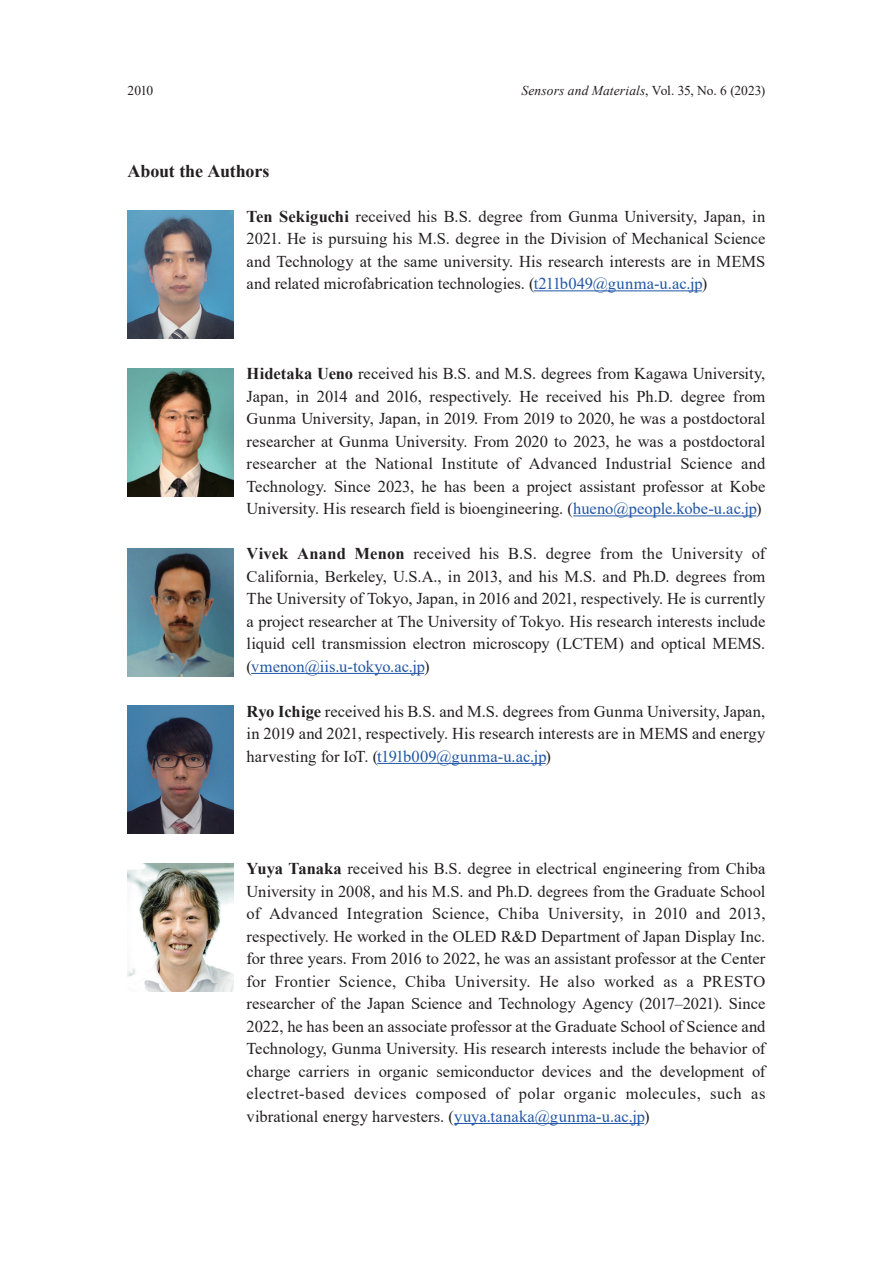
<style>
.page{position:relative;width:893px;height:1263px;background:#fff}
.page>*{position:absolute;margin:0;border:0;box-sizing:border-box;transform-origin:0 0}
.t1{font:700 18px "Times New Roman";letter-spacing:-.015em;color:#231f20}
.t2{font:16.5px/22.5px "Times New Roman";color:#231f20;text-align:justify}
.t3{font:italic 13.5px "Times New Roman";letter-spacing:.01em;color:#231f20}
.t4{font:13.5px "Times New Roman";color:#231f20}
.s1{font-style:normal}
.s2{font-weight:700}
.s3{color:#2256a6}
</style>
<div class="page">
<hr style="left:534px;top:291px;width:168px;height:1px;background:#2256a6">
<hr style="left:573px;top:516px;width:183px;height:1px;background:#2256a6">
<hr style="left:251px;top:673px;width:173px;height:1px;background:#2256a6">
<hr style="left:377px;top:763px;width:169px;height:1px;background:#2256a6">
<hr style="left:454px;top:1123px;width:190px;height:1px;background:#2256a6">
<img style="left:128px;top:211px;width:106px;height:127px">
<img style="left:128px;top:368px;width:106px;height:128px">
<img style="left:128px;top:548px;width:106px;height:128px">
<img style="left:128px;top:706px;width:106px;height:127px">
<img style="left:128px;top:863px;width:106px;height:128px">
<p class="t4" style="left:128px;top:81px;width:27px">2010</p>
<p class="t3" style="left:521px;top:81px;width:246px">Sensors and Materials<span class="s1">, Vol. 35, No. 6 (2023)</span></p>
<p class="t1" style="left:128px;top:158px;width:143px">About the Authors</p>
<p class="t2" style="left:247px;top:204px;width:520px"><span class="s2">Ten Sekiguchi</span> received his B.S. degree from Gunma University, Japan, in 2021. He is pursuing his M.S. degree in the Division of Mechanical Science and Technology at the same university. His research interests are in MEMS and related microfabrication technologies. (<span class="s3">t211b049@gunma-u.ac.jp</span>)</p>
<p class="t2" style="left:247px;top:362px;width:520px"><span class="s2">Hidetaka Ueno</span> received his B.S. and M.S. degrees from Kagawa University, Japan, in 2014 and 2016, respectively. He received his Ph.D. degree from Gunma University, Japan, in 2019. From 2019 to 2020, he was a postdoctoral researcher at Gunma University. From 2020 to 2023, he was a postdoctoral researcher at the National Institute of Advanced Industrial Science and Technology. Since 2023, he has been a project assistant professor at Kobe University. His research field is bioengineering. (<span class="s3">hueno@people.kobe-u.ac.jp</span>)</p>
<p class="t2" style="left:247px;top:542px;width:520px"><span class="s2">Vivek Anand Menon</span> received his B.S. degree from the University of California, Berkeley, U.S.A., in 2013, and his M.S. and Ph.D. degrees from The University of Tokyo, Japan, in 2016 and 2021, respectively. He is currently a project researcher at The University of Tokyo. His research interests include liquid cell transmission electron microscopy (LCTEM) and optical MEMS. (<span class="s3">vmenon@iis.u-tokyo.ac.jp</span>)</p>
<p class="t2" style="left:247px;top:699px;width:520px"><span class="s2">Ryo Ichige</span> received his B.S. and M.S. degrees from Gunma University, Japan, in 2019 and 2021, respectively. His research interests are in MEMS and energy harvesting for IoT. (<span class="s3">t191b009@gunma-u.ac.jp</span>)</p>
<p class="t2" style="left:247px;top:857px;width:520px"><span class="s2">Yuya Tanaka</span> received his B.S. degree in electrical engineering from Chiba University in 2008, and his M.S. and Ph.D. degrees from the Graduate School of Advanced Integration Science, Chiba University, in 2010 and 2013, respectively. He worked in the OLED R&amp;D Department of Japan Display Inc. for three years. From 2016 to 2022, he was an assistant professor at the Center for Frontier Science, Chiba University. He also worked as a PRESTO researcher of the Japan Science and Technology Agency (2017–2021). Since 2022, he has been an associate professor at the Graduate School of Science and Technology, Gunma University. His research interests include the behavior of charge carriers in organic semiconductor devices and the development of electret-based devices composed of polar organic molecules, such as vibrational energy harvesters. (<span class="s3">yuya.tanaka@gunma-u.ac.jp</span>)</p>
</div>
